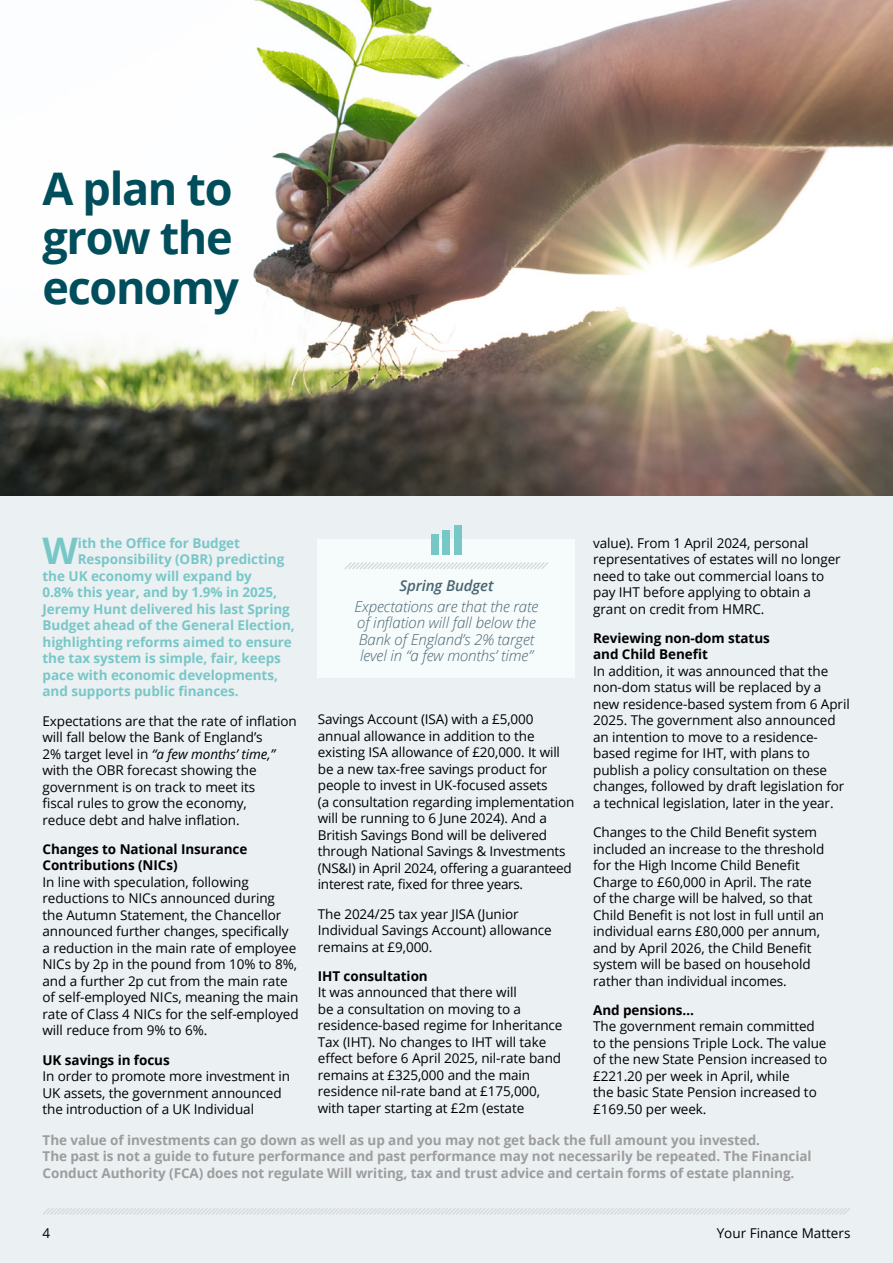
<style>
.page{position:relative;width:893px;height:1263px;background:#ebf0f3}
.page>*{position:absolute;margin:0;border:0;box-sizing:border-box;transform-origin:0 0}
.t1{font:700 45px/49.5px "Open Sans";letter-spacing:-.03em;color:#004e5b}
.t2{font:700 36.6px "Open Sans";color:#78c7c7}
.t3{font:italic 300 15px/16.5px "Open Sans";letter-spacing:-.005em;color:#496573}
.t4{font:italic 600 15px "Open Sans";letter-spacing:-.005em;color:#496573}
.t5{font:13.5px/16.5px "Open Sans";letter-spacing:-.005em;color:#000}
.t6{font:700 13.5px "Open Sans";letter-spacing:-.005em;color:#78c7c7}
.t7{font:700 13.5px/16.5px "Open Sans";letter-spacing:-.005em;color:#9d9d9c}
.t8{font:700 13.5px/16.5px "Open Sans";letter-spacing:-.005em;color:#000}
.s1{font-style:italic}
</style>
<div class="page">
<svg style="left:43px;top:1208px;width:807px;height:7px"></svg>
<img style="left:0;top:0;width:893px;height:495px">
<div style="left:318px;top:539px;width:257px;height:139px;background:#f6fbfb"></div>
<svg style="left:345px;top:562px;width:203px;height:8px"></svg>
<div style="left:431px;top:534px;width:8px;height:20px;background:#78c7c7"></div>
<div style="left:442px;top:530px;width:8px;height:24px;background:#78c7c7"></div>
<div style="left:454px;top:525px;width:8px;height:29px;background:#78c7c7"></div>
<h1 class="t1" style="left:43px;top:162px;width:198px">A plan to grow the economy</h1>
<h2 class="t2" style="left:43px;top:525px;width:37px">W</h2>
<p class="t6" style="left:78px;top:533px;width:164px">ith the Office for Budget</p>
<p class="t6" style="left:78px;top:550px;width:208px">Responsibility (OBR) predicting</p>
<p class="t6" style="left:43px;top:566px;width:211px">the UK economy will expand by</p>
<p class="t6" style="left:43px;top:583px;width:236px">0.8% this year, and by 1.9% in 2025,</p>
<p class="t6" style="left:43px;top:599px;width:249px">Jeremy Hunt delivered his last Spring</p>
<p class="t6" style="left:43px;top:616px;width:254px">Budget ahead of the General Election,</p>
<p class="t6" style="left:43px;top:632px;width:251px">highlighting reforms aimed to ensure</p>
<p class="t6" style="left:43px;top:649px;width:240px">the tax system is simple, fair, keeps</p>
<p class="t6" style="left:43px;top:665px;width:237px">pace with economic developments,</p>
<p class="t6" style="left:43px;top:682px;width:198px">and supports public finances.</p>
<p class="t5" style="left:43px;top:712px;width:256px">Expectations are that the rate of inflation will fall below the Bank of England’s<br>2% target level in <span class="s1">“a few months’ time,” </span>with the OBR forecast showing the government is on track to meet its<br>fiscal rules to grow the economy,<br>reduce debt and halve inflation.</p>
<p class="t8" style="left:43px;top:840px;width:206px">Changes to National Insurance<br>Contributions (NICs)</p>
<p class="t5" style="left:43px;top:873px;width:258px">In line with speculation, following reductions to NICs announced during the Autumn Statement, the Chancellor announced further changes, specifically a reduction in the main rate of employee NICs by 2p in the pound from 10% to 8%, and a further 2p cut from the main rate of self-employed NICs, meaning the main rate of Class 4 NICs for the self-employed will reduce from 9% to 6%.</p>
<p class="t8" style="left:43px;top:1051px;width:129px">UK savings in focus</p>
<p class="t5" style="left:43px;top:1067px;width:249px">In order to promote more investment in<br>UK assets, the government announced the introduction of a UK Individual</p>
<p class="t4" style="left:399px;top:575px;width:96px">Spring Budget</p>
<p class="t3" style="left:355px;top:598px;width:185px">Expectations are that the rate of inflation will fall below the<br>Bank of England’s 2% target level in “a few months’ time”</p>
<p class="t5" style="left:318px;top:711px;width:258px">Savings Account (ISA) with a £5,000 annual allowance in addition to the existing ISA allowance of £20,000. It will be a new tax-free savings product for people to invest in UK-focused assets<br>(a consultation regarding implementation will be running to 6 June 2024). And a British Savings Bond will be delivered through National Savings &amp; Investments (NS&amp;I) in April 2024, offering a guaranteed interest rate, fixed for three years.</p>
<p class="t5" style="left:318px;top:905px;width:235px">The 2024/25 tax year JISA (Junior<br>Individual Savings Account) allowance remains at £9,000.</p>
<p class="t8" style="left:318px;top:967px;width:111px">IHT consultation</p>
<p class="t5" style="left:318px;top:984px;width:246px">It was announced that there will<br>be a consultation on moving to a residence-based regime for Inheritance Tax (IHT). No changes to IHT will take effect before 6 April 2025, nil-rate band remains at £325,000 and the main residence nil-rate band at £175,000, with taper starting at £2m (estate</p>
<p class="t5" style="left:593px;top:534px;width:249px">value). From 1 April 2024, personal representatives of estates will no longer need to take out commercial loans to pay IHT before applying to obtain a grant on credit from HMRC.</p>
<p class="t8" style="left:593px;top:629px;width:178px">Reviewing non-dom status and Child Benefit</p>
<p class="t5" style="left:593px;top:662px;width:258px">In addition, it was announced that the non-dom status will be replaced by a new residence-based system from 6 April 2025. The government also announced an intention to move to a residence&shy;based regime for IHT, with plans to publish a policy consultation on these changes, followed by draft legislation for a technical legislation, later in the year.</p>
<p class="t5" style="left:593px;top:824px;width:233px">Changes to the Child Benefit system included an increase to the threshold for the High Income Child Benefit Charge to £60,000 in April. The rate of the charge will be halved, so that Child Benefit is not lost in full until an individual earns £80,000 per annum, and by April 2026, the Child Benefit system will be based on household rather than individual incomes.</p>
<p class="t8" style="left:593px;top:1001px;width:102px">And pensions…</p>
<p class="t5" style="left:593px;top:1018px;width:236px">The government remain committed to the pensions Triple Lock. The value of the new State Pension increased to £221.20 per week in April, while<br>the basic State Pension increased to £169.50 per week.</p>
<p class="t7" style="left:43px;top:1131px;width:770px">The value of investments can go down as well as up and you may not get back the full amount you invested.<br>The past is not a guide to future performance and past performance may not necessarily be repeated. The Financial<br>Conduct Authority (FCA) does not regulate Will writing, tax and trust advice and certain forms of estate planning.</p>
<p class="t5" style="left:43px;top:1224px;width:9px">4</p>
<p class="t5" style="left:717px;top:1224px;width:135px">Your Finance Matters</p>
</div>
